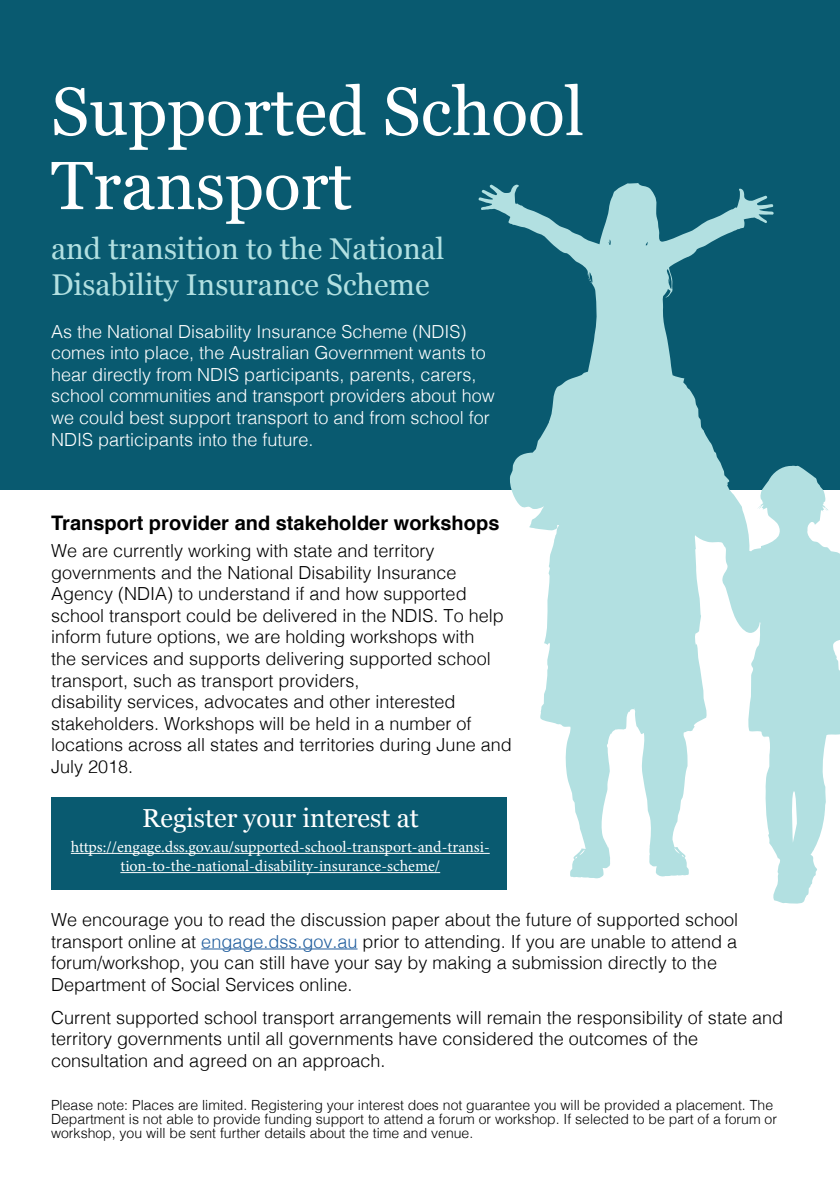
<style>
.page{position:relative;width:840px;height:1191px;background:#fff}
.page>*{position:absolute;margin:0;border:0;box-sizing:border-box;transform-origin:0 0}
.t1{font:68px/74px "Georgia";color:#fff}
.t2{font:30px/36px "Georgia";color:#b2e0e1}
.t3{font:26px "Georgia";color:#fff}
.t4{font:700 20px "Helvetica";color:#000}
.t5{font:300 18px/21.6px "Helvetica";color:#000}
.t6{font:300 18px/21.6px "Helvetica";color:#fff}
.t7{font:16px/19.2px "Minion Pro";letter-spacing:-.005em;color:#fff;text-align:center}
.t8{font:300 14px/14px "Helvetica";color:#000}
.s1{color:#215e9e}
</style>
<div class="page">
<div style="left:0;top:0;width:839px;height:489px;background:#095a70"></div>
<svg style="left:478px;top:183px;width:361px;height:721px"></svg>
<hr style="left:201px;top:948px;width:156px;height:1px;background:#215e9e">
<div style="left:51px;top:797px;width:455px;height:92px;background:#095a70"></div>
<hr style="left:71px;top:853px;width:418px;height:1px;background:#fff">
<hr style="left:120px;top:872px;width:320px;height:1px;background:#fff">
<h1 class="t1" style="left:51px;top:72px;width:534px">Supported School<br>Transport</h1>
<h2 class="t2" style="left:51px;top:230px;width:394px">and transition to the National<br>Disability Insurance Scheme</h2>
<p class="t6" style="left:51px;top:319px;width:445px">As the National Disability Insurance Scheme (NDIS) comes into place, the Australian Government wants to hear directly from NDIS participants, parents, carers, school communities and transport providers about how we could best support transport to and from school for NDIS participants into the future.</p>
<p class="t4" style="left:51px;top:506px;width:449px">Transport provider and stakeholder workshops</p>
<p class="t5" style="left:51px;top:538px;width:462px">We are currently working with state and territory governments and the National Disability Insurance Agency (NDIA) to understand if and how supported school transport could be delivered in the NDIS. To help inform future options, we are holding workshops with<br>the services and supports delivering supported school transport, such as transport providers,<br>disability services, advocates and other interested stakeholders. Workshops will be held in a number of locations across all states and territories during June and July 2018.</p>
<h3 class="t3" style="left:142px;top:799px;width:278px">Register your interest at</h3>
<p class="t7" style="left:71px;top:837px;width:420px">https://engage.dss.gov.au/supported-school-transport-and-transi&shy;tion-to-the-national-disability-insurance-scheme/</p>
<p class="t5" style="left:51px;top:907px;width:688px">We encourage you to read the discussion paper about the future of supported school transport online at <span class="s1">engage.dss.gov.au</span> prior to attending. If you are unable to attend a forum/workshop, you can still have your say by making a submission directly to the Department of Social Services online.</p>
<p class="t5" style="left:51px;top:1005px;width:733px">Current supported school transport arrangements will remain the responsibility of state and territory governments until all governments have considered the outcomes of the consultation and agreed on an approach.</p>
<p class="t8" style="left:51px;top:1097px;width:727px">Please note: Places are limited. Registering your interest does not guarantee you will be provided a placement. The<br>Department is not able to provide funding support to attend a forum or workshop. If selected to be part of a forum or workshop, you will be sent further details about the time and venue.</p>
</div>
